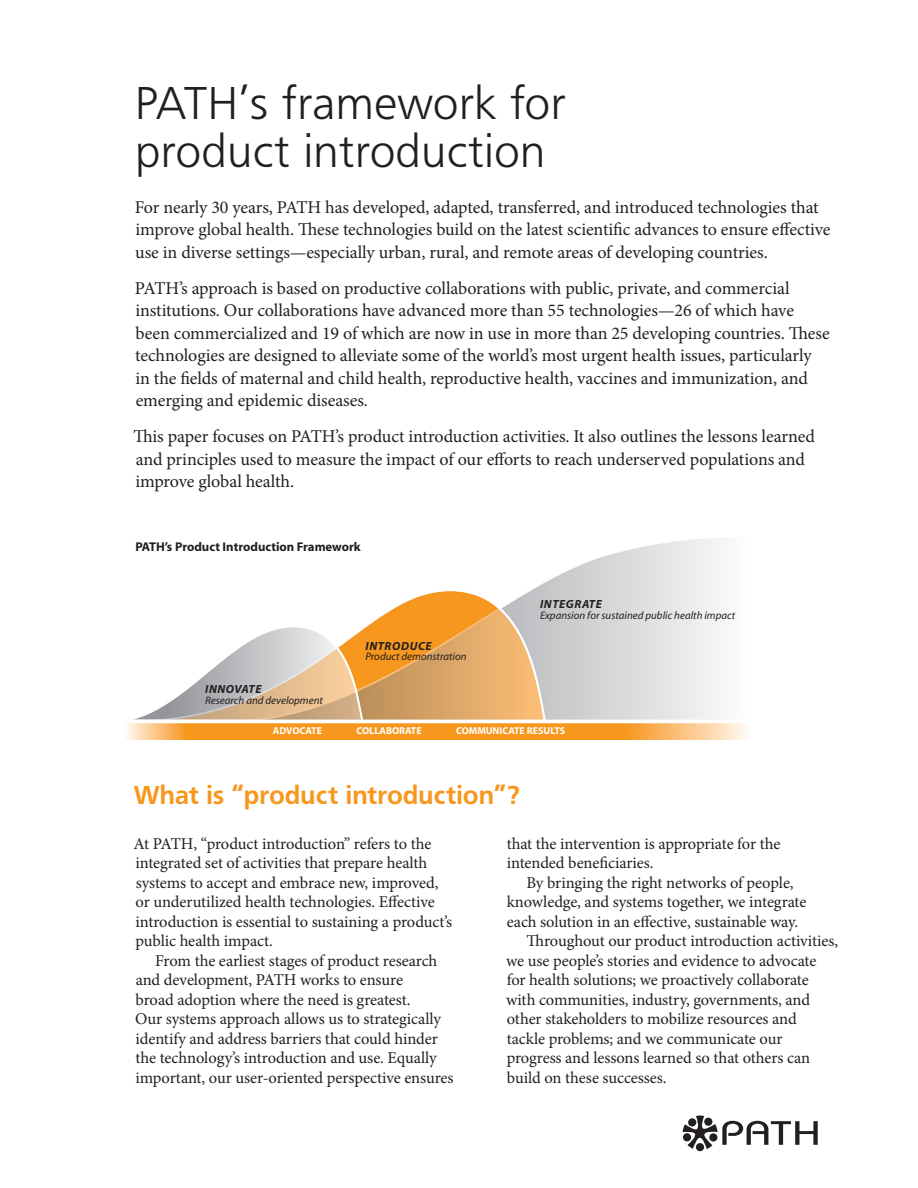
<style>
.page{position:relative;width:918px;height:1188px;background:#fff}
.page>*{position:absolute;margin:0;border:0;box-sizing:border-box;transform-origin:0 0}
.t1{font:48px/48px "Frugal Sans Light DTC";color:#231f20}
.Heading_1{font:27px "Frugal Sans Bold DTC";letter-spacing:-.01em;color:#f7971d}
.Text_Intro{font:18px/22.5px "Minion Pro";letter-spacing:-.005em;color:#231f20}
.Text{font:16.5px/19.5px "Minion Pro";letter-spacing:-.005em;color:#231f20}
.t2{font:700 12.75px "Myriad";color:#231f20}
.t3{font:italic 700 11.85px "Myriad";letter-spacing:.05em;color:#231f20}
.t4{font:italic 10.95px "Myriad";color:#231f20}
.t5{font:700 10.05px "Myriad";color:#fff}
</style>
<div class="page">
<div style="left:696px;top:1143px;width:8px;height:8px;background:#231f20;border-radius:50%"></div>
<svg style="left:683px;top:1116px;width:135px;height:33px"></svg>
<img style="left:126px;top:538px;width:620px;height:201px">
<svg style="left:126px;top:588px;width:421px;height:135px"></svg>
<hr style="left:117px;top:720px;width:648px;height:2px;background:#fff">
<p class="t1" style="left:135px;top:78px;width:433px">PATH’s framework for product introduction</p>
<p class="Text_Intro" style="left:135px;top:196px;width:697px">For nearly 30 years, PATH has developed, adapted, transferred, and introduced technologies that improve global health. These technologies build on the latest scientific advances to ensure effective use in diverse settings—especially urban, rural, and remote areas of developing countries.</p>
<p class="Text_Intro" style="left:135px;top:277px;width:696px">PATH’s approach is based on productive collaborations with public, private, and commercial institutions. Our collaborations have advanced more than 55 technologies—26 of which have been commercialized and 19 of which are now in use in more than 25 developing countries. These technologies are designed to alleviate some of the world’s most urgent health issues, particularly in the fields of maternal and child health, reproductive health, vaccines and immunization, and emerging and epidemic diseases.</p>
<p class="Text_Intro" style="left:133px;top:425px;width:683px">This paper focuses on PATH’s product introduction activities. It also outlines the lessons learned and principles used to measure the impact of our efforts to reach underserved populations and improve global health.</p>
<p class="t2" style="left:135px;top:540px;width:227px">PATH’s Product Introduction Framework</p>
<p class="t3" style="left:205px;top:683px;width:58px">INNOVATE</p>
<p class="t4" style="left:205px;top:694px;width:119px">Research and development</p>
<p class="t3" style="left:366px;top:639px;width:68px">INTRODUCE</p>
<p class="t4" style="left:366px;top:651px;width:102px">Product demonstration</p>
<p class="t3" style="left:540px;top:598px;width:63px">INTEGRATE</p>
<p class="t4" style="left:540px;top:610px;width:197px">Expansion for sustained public health impact</p>
<p class="t5" style="left:273px;top:725px;width:51px">ADVOCATE</p>
<p class="t5" style="left:356px;top:725px;width:67px">COLLABORATE</p>
<p class="t5" style="left:456px;top:725px;width:111px">COMMUNICATE RESULTS</p>
<p class="Heading_1" style="left:134px;top:780px;width:388px">What is “product introduction”?</p>
<p class="Text" style="left:134px;top:834px;width:320px">At PATH, “product introduction” refers to the integrated set of activities that prepare health systems to accept and embrace new, improved, or underutilized health technologies. Effective introduction is essential to sustaining a product’s public health impact.</p>
<p class="Text" style="left:135px;top:951px;width:320px;text-indent:20px">From the earliest stages of product research and development, PATH works to ensure<br>broad adoption where the need is greatest.<br>Our systems approach allows us to strategically identify and address barriers that could hinder the technology’s introduction and use. Equally important, our user-oriented perspective ensures</p>
<p class="Text" style="left:507px;top:834px;width:275px">that the intervention is appropriate for the intended beneficiaries.</p>
<p class="Text" style="left:507px;top:873px;width:301px;text-align:center">By bringing the right networks of people, knowledge, and systems together, we integrate each solution in an effective, sustainable way.</p>
<p class="Text" style="left:506px;top:932px;width:333px;text-indent:20px">Throughout our product introduction activities, we use people’s stories and evidence to advocate for health solutions; we proactively collaborate with communities, industry, governments, and other stakeholders to mobilize resources and tackle problems; and we communicate our progress and lessons learned so that others can build on these successes.</p>
</div>
